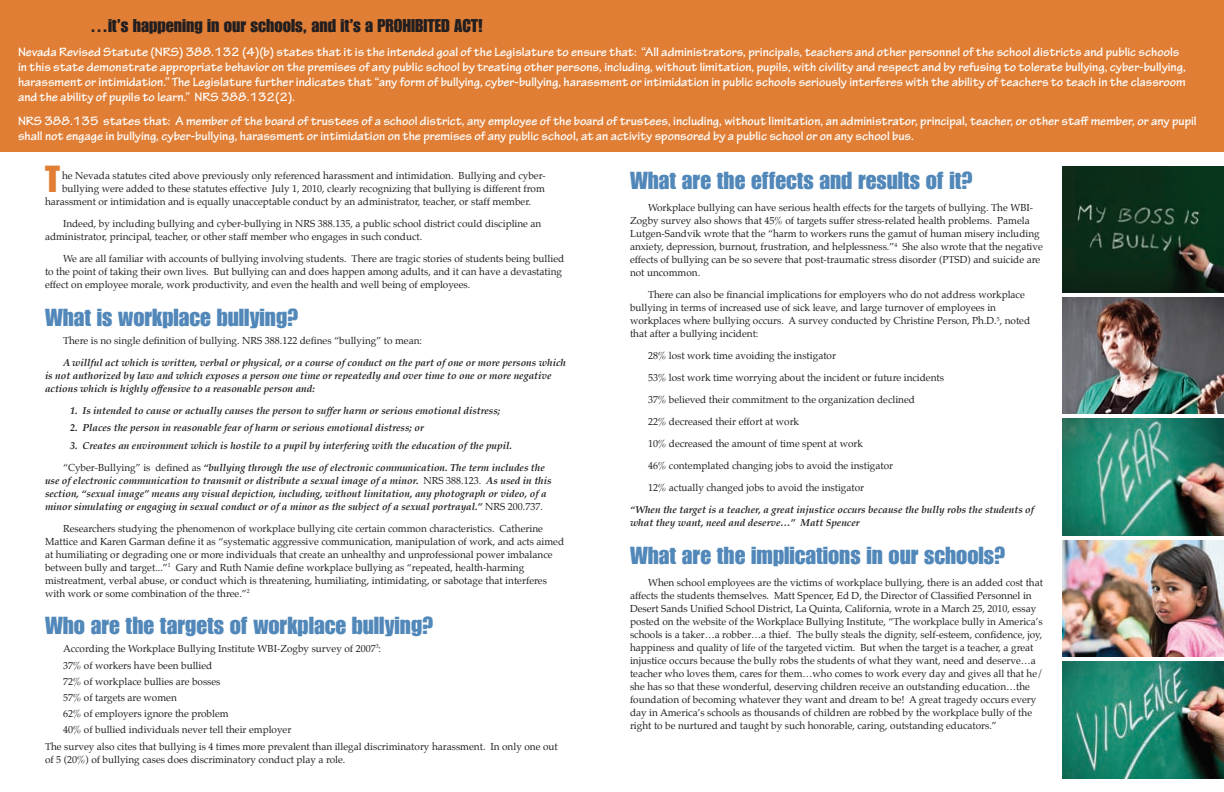
<style>
.page{position:relative;width:1224px;height:792px;background:#fff}
.page>*{position:absolute;margin:0;border:0;box-sizing:border-box;transform-origin:0 0}
.t1{font:36.7px "Impact T";color:#e07e35}
.t2{font:24px "Impact T";color:#5288b9}
.t3{font:18px "Impact T";color:#231f20}
.t4{font:700 13px/15px "Tekton Pro";color:#fff}
.t5{font:10px/13px "Palatino";color:#231f20}
.t6{font:italic 700 10px/13px "Palatino";color:#231f20}
.s1{font-weight:400;font-style:normal}
</style>
<div class="page">
<div style="left:0;top:0;width:1224px;height:152px;background:#e07e35"></div>
<img style="left:1062px;top:166px;width:162px;height:126px">
<img style="left:1062px;top:418px;width:162px;height:118px">
<img style="left:1062px;top:662px;width:162px;height:116px">
<img style="left:1062px;top:540px;width:162px;height:117px">
<img style="left:1062px;top:297px;width:162px;height:117px">
<p class="t3" style="left:90px;top:14px;width:394px">…it’s happening in our schools, and it’s a PROHIBITED ACT!</p>
<p class="t4" style="left:18px;top:44px;width:1169px">Nevada Revised Statute (NRS) 388.132 (4)(b) states that it is the intended goal of the Legislature to ensure that: “All administrators, principals, teachers and other personnel of the school districts and public schools in this state demonstrate appropriate behavior on the premises of any public school by treating other persons, including, without limitation, pupils, with civility and respect and by refusing to tolerate bullying, cyber-bullying, harassment or intimidation.” The Legislature further indicates that “any form of bullying, cyber-bullying, harassment or intimidation in public schools seriously interferes with the ability of teachers to teach in the classroom and the ability of pupils to learn.” NRS 388.132(2).</p>
<p class="t4" style="left:18px;top:113px;width:1180px">NRS 388.135 states that: A member of the board of trustees of a school district, any employee of the board of trustees, including, without limitation, an administrator, principal, teacher, or other staff member, or any pupil shall not engage in bullying, cyber-bullying, harassment or intimidation on the premises of any public school, at an activity sponsored by a public school or on any school bus.</p>
<p class="t2" style="left:630px;top:166px;width:344px">What are the effects and results of it?</p>
<p class="t5" style="left:630px;top:202px;width:414px;text-indent:18px">Workplace bullying can have serious health effects for the targets of bullying. The WBI-Zogby survey also shows that 45% of targets suffer stress-related health problems. Pamela Lutgen-Sandvik wrote that the “harm to workers runs the gamut of human misery including anxiety, depression, burnout, frustration, and helplessness.”<sup>4</sup> She also wrote that the negative effects of bullying can be so severe that post-traumatic stress disorder (PTSD) and suicide are not uncommon.</p>
<p class="t5" style="left:630px;top:289px;width:402px;text-indent:18px">There can also be financial implications for employers who do not address workplace bullying in terms of increased use of sick leave, and large turnover of employees in workplaces where bullying occurs. A survey conducted by Christine Person, Ph.D.<sup>5</sup>, noted that after a bullying incident:</p>
<p class="t5" style="left:648px;top:350px;width:190px">28% lost work time avoiding the instigator</p>
<p class="t5" style="left:648px;top:372px;width:298px">53% lost work time worrying about the incident or future incidents</p>
<p class="t5" style="left:648px;top:394px;width:268px">37% believed their commitment to the organization declined</p>
<p class="t5" style="left:648px;top:416px;width:153px">22% decreased their effort at work</p>
<p class="t5" style="left:648px;top:438px;width:216px">10% decreased the amount of time spent at work</p>
<p class="t5" style="left:648px;top:460px;width:247px">46% contemplated changing jobs to avoid the instigator</p>
<p class="t5" style="left:648px;top:482px;width:218px">12% actually changed jobs to avoid the instigator</p>
<p class="t6" style="left:630px;top:504px;width:406px">“When the target is a teacher, a great injustice occurs because the bully robs the students of what they want, need and deserve…” Matt Spencer</p>
<p class="t2" style="left:630px;top:541px;width:377px">What are the implications in our schools?</p>
<p class="t5" style="left:630px;top:577px;width:415px;text-indent:18px">When school employees are the victims of workplace bullying, there is an added cost that affects the students themselves. Matt Spencer, Ed D, the Director of Classified Personnel in Desert Sands Unified School District, La Quinta, California, wrote in a March 25, 2010, essay posted on the website of the Workplace Bullying Institute, “The workplace bully in America’s schools is a taker…a robber…a thief. The bully steals the dignity, self-esteem, confidence, joy, happiness and quality of life of the targeted victim. But when the target is a teacher, a great injustice occurs because the bully robs the students of what they want, need and deserve…a teacher who loves them, cares for them…who comes to work every day and gives all that he/ she has so that these wonderful, deserving children receive an outstanding education…the foundation of becoming whatever they want and dream to be! A great tragedy occurs every day in America’s schools as thousands of children are robbed by the workplace bully of the right to be nurtured and taught by such honorable, caring, outstanding educators.”</p>
<p class="t1" style="left:45px;top:157px;width:16px">T</p>
<p class="t5" style="left:62px;top:170px;width:485px">he Nevada statutes cited above previously only referenced harassment and intimidation. Bullying and cyber-</p>
<p class="t5" style="left:62px;top:183px;width:484px">bullying were added to these statutes effective July 1, 2010, clearly recognizing that bullying is different from</p>
<p class="t5" style="left:45px;top:196px;width:488px">harassment or intimidation and is equally unacceptable conduct by an administrator, teacher, or staff member.</p>
<p class="t5" style="left:45px;top:218px;width:498px;text-indent:18px">Indeed, by including bullying and cyber-bullying in NRS 388.135, a public school district could discipline an administrator, principal, teacher, or other staff member who engages in such conduct.</p>
<p class="t5" style="left:45px;top:253px;width:521px;text-indent:18px">We are all familiar with accounts of bullying involving students. There are tragic stories of students being bullied to the point of taking their own lives. But bullying can and does happen among adults, and it can have a devastating effect on employee morale, work productivity, and even the health and well being of employees.</p>
<p class="t2" style="left:45px;top:303px;width:255px">What is workplace bullying?</p>
<p class="t5" style="left:63px;top:334px;width:361px">There is no single definition of bullying. NRS 388.122 defines “bullying” to mean:</p>
<p class="t6" style="left:45px;top:357px;width:523px;text-indent:18px">A willful act which is written, verbal or physical, or a course of conduct on the part of one or more persons which is not authorized by law and which exposes a person one time or repeatedly and over time to one or more negative actions which is highly offensive to a reasonable person and:</p>
<p class="t6" style="left:70px;top:405px;width:432px">1. Is intended to cause or actually causes the person to suffer harm or serious emotional distress;</p>
<p class="t6" style="left:70px;top:422px;width:355px">2. Places the person in reasonable fear of harm or serious emotional distress; or</p>
<p class="t6" style="left:70px;top:440px;width:443px">3. Creates an environment which is hostile to a pupil by interfering with the education of the pupil.</p>
<p class="t6" style="left:45px;top:462px;width:508px;text-indent:18px"><span class="s1">“Cyber-Bullying” is defined as</span> “bullying through the use of electronic communication. The term includes the use of electronic communication to transmit or distribute a sexual image of a minor. <span class="s1">NRS 388.123.</span> As used in this section, “sexual image” means any visual depiction, including, without limitation, any photograph or video, of a minor simulating or engaging in sexual conduct or of a minor as the subject of a sexual portrayal.” <span class="s1">NRS 200.737.</span></p>
<p class="t5" style="left:45px;top:522px;width:521px;text-indent:18px">Researchers studying the phenomenon of workplace bullying cite certain common characteristics. Catherine Mattice and Karen Garman define it as “systematic aggressive communication, manipulation of work, and acts aimed at humiliating or degrading one or more individuals that create an unhealthy and unprofessional power imbalance between bully and target...”<sup>1</sup> Gary and Ruth Namie define workplace bullying as “repeated, health-harming mistreatment, verbal abuse, or conduct which is threatening, humiliating, intimidating, or sabotage that interferes with work or some combination of the three.”<sup>2</sup></p>
<p class="t2" style="left:45px;top:611px;width:390px">Who are the targets of workplace bullying?</p>
<p class="t5" style="left:63px;top:641px;width:320px;line-height:17.5px">According the Workplace Bullying Institute WBI-Zogby survey of 2007<sup>3</sup>:<br>37% of workers have been bullied</p>
<p class="t5" style="left:63px;top:675px;width:230px;line-height:15.9px">72% of workplace bullies are bosses<br>57% of targets are women<br>62% of employers ignore the problem<br>40% of bullied individuals never tell their employer</p>
<p class="t5" style="left:45px;top:741px;width:514px">The survey also cites that bullying is 4 times more prevalent than illegal discriminatory harassment. In only one out of 5 (20%) of bullying cases does discriminatory conduct play a role.</p>
</div>
